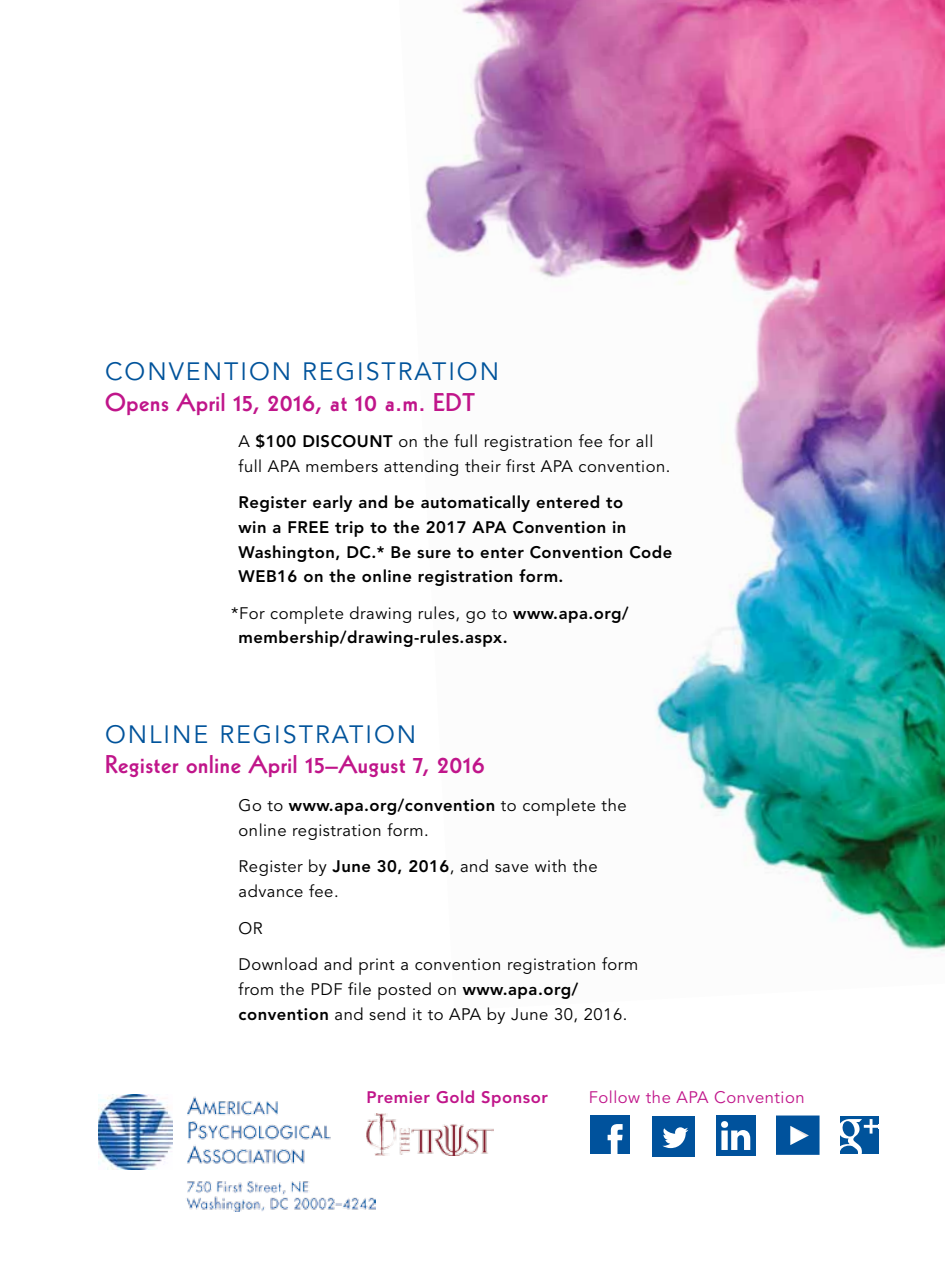
<style>
.page{position:relative;width:945px;height:1276px;background:#fff}
.page>*{position:absolute;margin:0;border:0;box-sizing:border-box;transform-origin:0 0}
.t1{font:800 24.85px "Kabel";letter-spacing:.03em;color:#c0158a}
.t2{font:24.85px "Avenir LT Std";letter-spacing:.08em;color:#00539b}
.t3{font:16.62px/24.5px "Avenir LT Std";letter-spacing:.03em;color:#000}
.t4{font:800 16.62px/24.5px "Avenir LT Std";letter-spacing:.03em;color:#000}
.t5{font:16.62px "Avenir LT Std";letter-spacing:.03em;color:#c0158a}
.t6{font:800 16.62px "Avenir LT Std";letter-spacing:.03em;color:#c0158a}
.s1{font-weight:800}
.s2{font-weight:400}
</style>
<div class="page">
<img style="left:424px;top:0;width:521px;height:956px">
<img style="left:375px;top:1113px;width:119px;height:43px">
<div style="left:591px;top:1115px;width:39px;height:39px;background:#00529c"></div>
<svg style="left:608px;top:1124px;width:15px;height:30px"></svg>
<div style="left:652px;top:1115px;width:43px;height:41px;background:#00529c"></div>
<svg style="left:662px;top:1127px;width:26px;height:21px"></svg>
<div style="left:716px;top:1115px;width:39px;height:40px;background:#00529c"></div>
<svg style="left:721px;top:1121px;width:29px;height:29px"></svg>
<svg style="left:776px;top:1115px;width:44px;height:40px;background:#2067a8"></svg>
<div style="left:840px;top:1116px;width:39px;height:37px;background:#00539b"></div>
<svg style="left:840px;top:1119px;width:39px;height:35px"></svg>
<img style="left:186px;top:1096px;width:189px;height:115px">
<img style="left:98px;top:1094px;width:75px;height:75px">
<h1 class="t2" style="left:105px;top:357px;width:396px">CONVENTION REGISTRATION</h1>
<h1 class="t1" style="left:105px;top:388px;width:371px">Opens April 15, 2016, at 10 a.m. EDT</h1>
<p class="t3" style="left:239px;top:430px;width:433px">A <span class="s1">$100 DISCOUNT</span> on the full registration fee for all full APA members attending their first APA convention.</p>
<p class="t4" style="left:239px;top:490px;width:435px">Register early and be automatically entered to<br>win a FREE trip to the 2017 APA Convention in Washington, DC.* Be sure to enter Convention Code WEB16 on the online registration form.</p>
<p class="t4" style="left:239px;top:601px;width:392px;text-indent:-7px"><span class="s2">*For complete drawing rules, go to</span> www.apa.org/ membership/drawing-rules.aspx.</p>
<h1 class="t2" style="left:105px;top:720px;width:313px">ONLINE REGISTRATION</h1>
<h1 class="t1" style="left:105px;top:750px;width:381px">Register online April 15–August 7, 2016</h1>
<p class="t3" style="left:239px;top:794px;width:390px">Go to <span class="s1">www.apa.org/convention</span> to complete the online registration form.</p>
<p class="t3" style="left:239px;top:855px;width:361px">Register by <span class="s1">June 30, 2016</span>, and save with the advance fee.</p>
<p class="t3" style="left:239px;top:916px;width:26px">OR</p>
<p class="t3" style="left:239px;top:953px;width:401px">Download and print a convention registration form from the PDF file posted on <span class="s1">www.apa.org/ convention</span> and send it to APA by June 30, 2016.</p>
<p class="t6" style="left:366px;top:1087px;width:183px">Premier Gold Sponsor</p>
<p class="t5" style="left:589px;top:1087px;width:217px">Follow the APA Convention</p>
</div>
